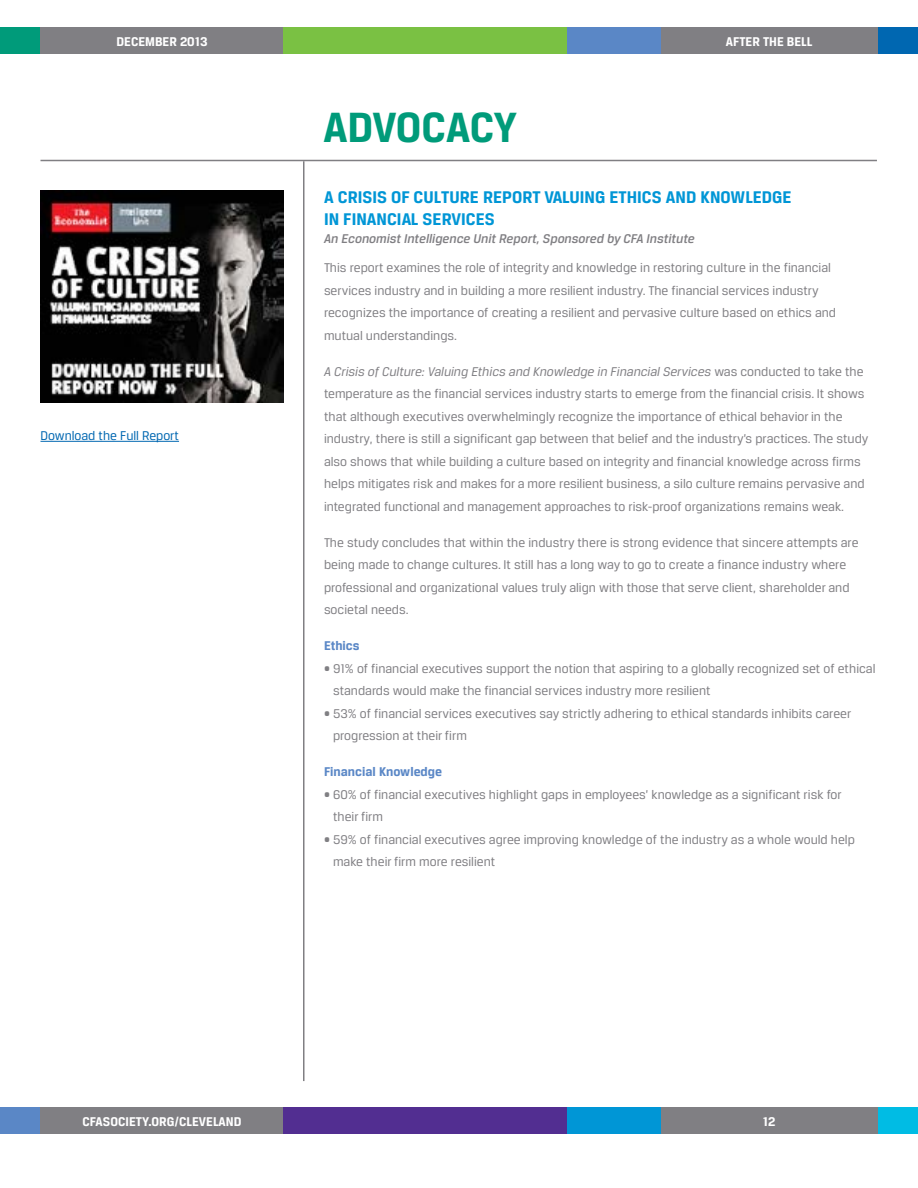
<style>
.page{position:relative;width:918px;height:1188px;background:#fff}
.page>*{position:absolute;margin:0;border:0;box-sizing:border-box;transform-origin:0 0}
.t1{font:700 45px "CFA Breuer Text";letter-spacing:-.01em;color:#009b7a}
.t2{font:700 18px/22.5px "CFA Breuer Text";color:#0096d6}
.t3{font:13.5px/22.5px "CFA Breuer Text";color:#807f83}
.t4{font:italic 500 13.5px "CFA Breuer Text";color:#807f83}
.t5{font:700 13.5px "CFA Breuer Text";color:#fff}
.t6{font:700 13.5px "CFA Breuer Text";color:#5a87c6}
.t7{font:13.5px "CFA Breuer Text";color:#0067b1}
.s1{font-style:italic}
</style>
<div class="page">
<hr style="left:303px;top:161px;width:1px;height:920px;background:#807f83">
<hr style="left:40px;top:160px;width:837px;height:1px;background:#807f83">
<div style="left:0;top:27px;width:40px;height:27px;background:#009b7a"></div>
<div style="left:284px;top:27px;width:283px;height:27px;background:#7ac143"></div>
<div style="left:567px;top:27px;width:94px;height:27px;background:#5a87c6"></div>
<div style="left:877px;top:27px;width:41px;height:27px;background:#0067b1"></div>
<div style="left:661px;top:27px;width:217px;height:27px;background:#807f83"></div>
<div style="left:40px;top:27px;width:244px;height:27px;background:#807f83"></div>
<hr style="left:40px;top:441px;width:139px;height:1px;background:#0067b1">
<div style="left:0;top:1107px;width:40px;height:27px;background:#5a87c6"></div>
<div style="left:284px;top:1107px;width:283px;height:27px;background:#522e91"></div>
<div style="left:567px;top:1107px;width:94px;height:27px;background:#0096d6"></div>
<div style="left:878px;top:1107px;width:40px;height:27px;background:#00bce4"></div>
<div style="left:661px;top:1107px;width:217px;height:27px;background:#807f83"></div>
<div style="left:40px;top:1107px;width:244px;height:27px;background:#807f83"></div>
<img style="left:40px;top:190px;width:243px;height:213px">
<p class="t5" style="left:117px;top:34px;width:92px">DECEMBER 2013</p>
<p class="t5" style="left:726px;top:34px;width:88px">AFTER THE BELL</p>
<p class="t7" style="left:40px;top:428px;width:140px">Download the Full Report</p>
<h1 class="t1" style="left:323px;top:102px;width:196px">ADVOCACY</h1>
<h2 class="t2" style="left:324px;top:185px;width:469px">A CRISIS OF CULTURE REPORT VALUING ETHICS AND KNOWLEDGE<br>IN FINANCIAL SERVICES</h2>
<p class="t4" style="left:324px;top:231px;width:372px">An Economist Intelligence Unit Report, Sponsored by CFA Institute</p>
<p class="t3" style="left:324px;top:256px;width:514px">This report examines the role of integrity and knowledge in restoring culture in the financial services industry and in building a more resilient industry. The financial services industry recognizes the importance of creating a resilient and pervasive culture based on ethics and mutual understandings.</p>
<p class="t3" style="left:324px;top:360px;width:546px"><span class="s1">A Crisis of Culture: Valuing Ethics and Knowledge in Financial Services</span> was conducted to take the temperature as the financial services industry starts to emerge from the financial crisis. It shows that although executives overwhelmingly recognize the importance of ethical behavior in the industry, there is still a significant gap between that belief and the industry’s practices. The study also shows that while building a culture based on integrity and financial knowledge across firms helps mitigates risk and makes for a more resilient business, a silo culture remains pervasive and integrated functional and management approaches to risk-proof organizations remains weak.</p>
<p class="t3" style="left:324px;top:531px;width:536px">The study concludes that within the industry there is strong evidence that sincere attempts are being made to change cultures. It still has a long way to go to create a finance industry where professional and organizational values truly align with those that serve client, shareholder and societal needs.</p>
<p class="t6" style="left:324px;top:638px;width:37px">Ethics</p>
<p class="t3" style="left:333px;top:657px;width:544px;text-indent:-9px">• 91% of financial executives support the notion that aspiring to a globally recognized set of ethical standards would make the financial services industry more resilient</p>
<p class="t3" style="left:333px;top:702px;width:520px;text-indent:-9px">• 53% of financial services executives say strictly adhering to ethical standards inhibits career progression at their firm</p>
<p class="t6" style="left:324px;top:764px;width:120px">Financial Knowledge</p>
<p class="t3" style="left:333px;top:783px;width:510px;text-indent:-9px">• 60% of financial executives highlight gaps in employees’ knowledge as a significant risk for their firm</p>
<p class="t3" style="left:333px;top:828px;width:523px;text-indent:-9px">• 59% of financial executives agree improving knowledge of the industry as a whole would help make their firm more resilient</p>
<p class="t5" style="left:82px;top:1114px;width:161px">CFASOCIETY.ORG/CLEVELAND</p>
<p class="t5" style="left:763px;top:1114px;width:14px">12</p>
</div>
